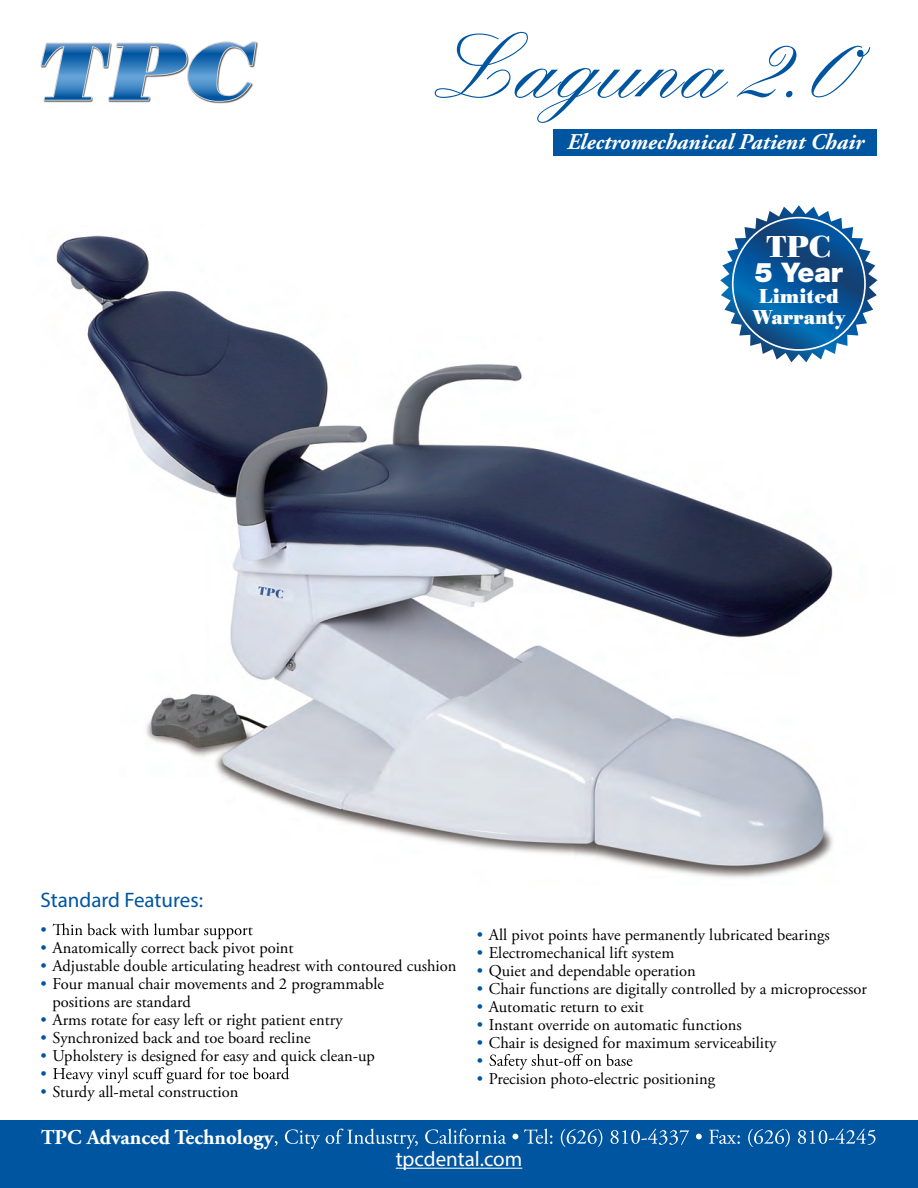
<style>
.page{position:relative;width:918px;height:1188px;background:#fff}
.page>*{position:absolute;margin:0;border:0;box-sizing:border-box;transform-origin:0 0}
.t1{font:500 90px "Kuenstler Script";color:#0055a1}
.t2{font:700 31.5px "Bodoni Ant T";color:#fff}
.t3{font:900 27px "Helvetica Neue";color:#fff}
.t4{font:italic 700 22.5px "Adobe Garamond Pro";color:#fff}
.t5{font:700 21px "Adobe Garamond Pro";color:#fff}
.t6{font:21px "Myriad Pro";color:#0055a1}
.t7{font:700 21px/21px "Bodoni Ant T";color:#fff;text-align:center}
.t8{font:21px "Myriad Pro";color:#fff}
.t9{font:16.5px/18px "Adobe Garamond Pro";color:#000}
.t10{font:16.5px "Adobe Garamond Pro";color:#0055a1}
.s1{color:#0055a1}
</style>
<div class="page">
<img style="left:56px;top:235px;width:777px;height:643px">
<div style="left:554px;top:129px;width:324px;height:27px;background:#0055a0"></div>
<svg style="left:44px;top:42px;width:214px;height:62px"></svg>
<svg style="left:40px;top:41px;width:216px;height:61px"></svg>
<svg style="left:720px;top:205px;width:158px;height:157px"></svg>
<div style="left:0;top:1120px;width:918px;height:68px;background:#0055a0"></div>
<hr style="left:396px;top:1168px;width:126px;height:1px;background:#fff">
<svg style="left:275px;top:1129px;width:600px;height:20px"></svg>
<svg style="left:53px;top:923px;width:200px;height:16px"></svg>
<svg style="left:53px;top:1067px;width:236px;height:16px"></svg>
<svg style="left:490px;top:1054px;width:142px;height:16px"></svg>
<h1 class="t1" style="left:434px;top:13px;width:422px">Laguna 2.0</h1>
<h3 class="t4" style="left:567px;top:129px;width:299px">Electromechanical Patient Chair</h3>
<h2 class="t2" style="left:767px;top:229px;width:66px">TPC</h2>
<h3 class="t3" style="left:755px;top:257px;width:90px">5 Year</h3>
<p class="t7" style="left:752px;top:286px;width:94px">Limited<br>Warranty</p>
<p class="t6" style="left:40px;top:887px;width:164px">Standard Features:</p>
<p class="t10" style="left:40px;top:920px;width:8px">•</p>
<p class="t9" style="left:40px;top:939px;width:255px"><span class="s1">•</span> Anatomically correct back pivot point</p>
<p class="t9" style="left:40px;top:957px;width:418px"><span class="s1">•</span> Adjustable double articulating headrest with contoured cushion</p>
<p class="t9" style="left:52px;top:975px;width:333px;text-indent:-12px"><span class="s1">•</span> Four manual chair movements and 2 programmable positions are standard</p>
<p class="t9" style="left:40px;top:1011px;width:304px"><span class="s1">•</span> Arms rotate for easy left or right patient entry</p>
<p class="t9" style="left:40px;top:1029px;width:272px"><span class="s1">•</span> Synchronized back and toe board recline</p>
<p class="t9" style="left:40px;top:1047px;width:336px"><span class="s1">•</span> Upholstery is designed for easy and quick clean-up <span class="s1">•</span></p>
<p class="t9" style="left:40px;top:1083px;width:200px"><span class="s1">•</span> Sturdy all-metal construction</p>
<p class="t9" style="left:477px;top:926px;width:354px"><span class="s1">•</span> All pivot points have permanently lubricated bearings</p>
<p class="t9" style="left:477px;top:944px;width:199px"><span class="s1">•</span> Electromechanical lift system</p>
<p class="t9" style="left:477px;top:962px;width:220px"><span class="s1">•</span> Quiet and dependable operation</p>
<p class="t9" style="left:477px;top:980px;width:392px"><span class="s1">•</span> Chair functions are digitally controlled by a microprocessor</p>
<p class="t9" style="left:477px;top:998px;width:169px"><span class="s1">•</span> Automatic return to exit</p>
<p class="t9" style="left:477px;top:1016px;width:267px"><span class="s1">•</span> Instant override on automatic functions</p>
<p class="t9" style="left:477px;top:1034px;width:301px"><span class="s1">•</span> Chair is designed for maximum serviceability <span class="s1">•</span></p>
<p class="t9" style="left:477px;top:1070px;width:240px"><span class="s1">•</span> Precision photo-electric positioning</p>
<p class="t5" style="left:41px;top:1125px;width:234px">TPC Advanced Technology</p>
<p class="t8" style="left:396px;top:1146px;width:128px">tpcdental.com</p>
</div>
